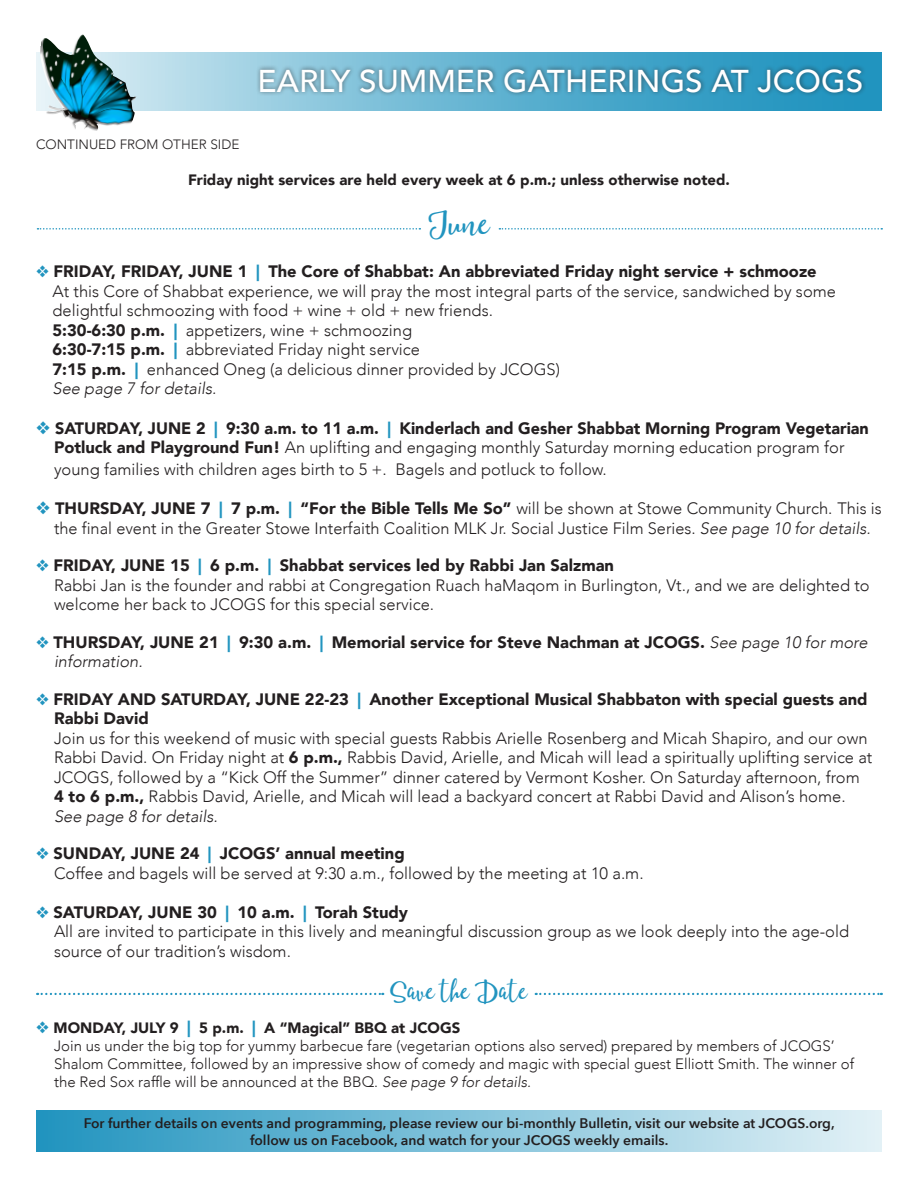
<style>
.page{position:relative;width:918px;height:1188px;background:#fff}
.page>*{position:absolute;margin:0;border:0;box-sizing:border-box;transform-origin:0 0}
.t1{font:39px "Moments";color:#2194bf}
.t2{font:500 31.5px "Avenir";color:#fff}
.t3{font:30px "Moments";color:#2194bf}
.text{font:300 16.5px/19.5px "Avenir";color:#231f20}
.text-2{font:900 16.5px/19.5px "Avenir";color:#231f20}
.bold{font:900 16.5px "Avenir";color:#231f20}
.text-3{font:italic 300 16.5px "Avenir";color:#231f20}
.t4{font:300 15px/18px "Avenir";color:#231f20}
.t5{font:900 15px "Avenir";color:#231f20}
.t6{font:600 13.8px/16.6px "Avenir Next";color:#231f20;text-align:center}
.t7{font:300 13.5px "Avenir";color:#231f20}
.s1{color:#2194bf}
.s2{font-weight:900}
.s3{font-weight:900;color:#2194bf}
.s4{font-weight:300}
.s5{font-style:italic}
.s6{font-weight:300;font-style:italic}
.s7{font-size:16.5px;color:#2194bf}
</style>
<div class="page">
<svg style="left:37px;top:993px;width:346px;height:2px"></svg>
<svg style="left:536px;top:993px;width:346px;height:2px"></svg>
<svg style="left:36px;top:52px;width:846px;height:59px;background:#70bad5"></svg>
<div style="left:256px;top:64px;width:610px;height:33px;background:#231f20;opacity:.6"></div>
<div style="left:36px;top:1110px;width:882px;height:42px;background:linear-gradient(to right,#2093bf,#ebf5f9)"></div>
<div style="left:882px;top:1095px;width:36px;height:90px;background:#fff"></div>
<svg style="left:38px;top:228px;width:382px;height:2px"></svg>
<svg style="left:499px;top:228px;width:383px;height:2px"></svg>
<img style="left:40px;top:34px;width:97px;height:97px">
<p class="t7" style="left:36px;top:137px;width:205px">CONTINUED FROM OTHER SIDE</p>
<p class="t2" style="left:258px;top:53px;width:607px">EARLY SUMMER GATHERINGS AT JCOGS</p>
<p class="t5" style="left:188px;top:166px;width:543px">Friday night services are held every week at 6 p.m.; unless otherwise noted.</p>
<p class="t1" style="left:428px;top:199px;width:63px">June</p>
<p class="bold" style="left:36px;top:257px;width:782px"><span class="s1">❖</span> FRIDAY, FRIDAY, JUNE 1 <span class="s1">|</span> The Core of Shabbat: An abbreviated Friday night service + schmooze</p>
<p class="text" style="left:52px;top:281px;width:785px">At this Core of Shabbat experience, we will pray the most integral parts of the service, sandwiched by some delightful schmoozing with food + wine + old + new friends.</p>
<p class="text" style="left:52px;top:320px;width:361px"><span class="s2">5:30-6:30 p.m.</span> <span class="s3">|</span> appetizers, wine + schmoozing</p>
<p class="text" style="left:52px;top:340px;width:369px"><span class="s2">6:30-7:15 p.m.</span> <span class="s3">|</span> abbreviated Friday night service</p>
<p class="text" style="left:52px;top:359px;width:509px"><span class="s2">7:15 p.m.</span> <span class="s3">|</span> enhanced Oneg (a delicious dinner provided by JCOGS)</p>
<p class="text-3" style="left:52px;top:379px;width:165px">See page 7 for details.</p>
<p class="text-2" style="left:36px;top:418px;width:834px;text-align:center"><span class="s1">❖</span> SATURDAY, JUNE 2 <span class="s1">|</span> 9:30 a.m. to 11 a.m. <span class="s1">|</span> Kinderlach and Gesher Shabbat Morning Program Vegetarian<br>Potluck and Playground Fun! <span class="s4">An uplifting and engaging monthly Saturday morning education program for</span></p>
<p class="text" style="left:54px;top:459px;width:554px">young families with children ages birth to 5 +. Bagels and potluck to follow.</p>
<p class="text" style="left:36px;top:499px;width:847px;text-align:center"><span class="s1">❖</span> <span class="s2">THURSDAY, JUNE 7</span> <span class="s3">|</span> <span class="s2">7 p.m.</span> <span class="s3">|</span> <span class="s2">“For the Bible Tells Me So”</span> will be shown at Stowe Community Church. This is the final event in the Greater Stowe Interfaith Coalition MLK Jr. Social Justice Film Series. <span class="s5">See page 10 for details.</span></p>
<p class="text-2" style="left:36px;top:555px;width:580px"><span class="s1">❖</span> FRIDAY, JUNE 15 <span class="s1">|</span> 6 p.m. <span class="s1">|</span> Shabbat services led by Rabbi Jan Salzman</p>
<p class="text" style="left:54px;top:575px;width:817px">Rabbi Jan is the founder and rabbi at Congregation Ruach haMaqom in Burlington, Vt., and we are delighted to welcome her back to JCOGS for this special service.</p>
<p class="text-2" style="left:54px;top:632px;width:815px;text-indent:-18px"><span class="s1">❖</span> THURSDAY, JUNE 21 <span class="s1">|</span> 9:30 a.m. <span class="s1">|</span> Memorial service for Steve Nachman at JCOGS. <span class="s6">See page 10 for more information.</span></p>
<p class="text-2" style="left:54px;top:689px;width:815px;text-indent:-18px"><span class="s1">❖</span> FRIDAY AND SATURDAY, JUNE 22-23 <span class="s1">|</span> Another Exceptional Musical Shabbaton with special guests and<br>Rabbi David</p>
<p class="text" style="left:54px;top:728px;width:820px">Join us for this weekend of music with special guests Rabbis Arielle Rosenberg and Micah Shapiro, and our own Rabbi David. On Friday night at <span class="s2">6 p.m.,</span> Rabbis David, Arielle, and Micah will lead a spiritually uplifting service at JCOGS, followed by a “Kick Off the Summer” dinner catered by Vermont Kosher. On Saturday afternoon, from <span class="s2">4 to 6 p.m.,</span> Rabbis David, Arielle, and Micah will lead a backyard concert at Rabbi David and Alison’s home.<br><span class="s5">See page 8 for details.</span></p>
<p class="text-2" style="left:36px;top:843px;width:370px"><span class="s1">❖</span> SUNDAY, JUNE 24 <span class="s1">|</span> JCOGS’ annual meeting</p>
<p class="text" style="left:54px;top:863px;width:591px">Coffee and bagels will be served at 9:30 a.m., followed by the meeting at 10 a.m.</p>
<p class="text-2" style="left:36px;top:902px;width:374px"><span class="s1">❖</span> SATURDAY, JUNE 30 <span class="s1">|</span> 10 a.m. <span class="s1">|</span> Torah Study</p>
<p class="text" style="left:54px;top:922px;width:797px">All are invited to participate in this lively and meaningful discussion group as we look deeply into the age-old source of our tradition’s wisdom.</p>
<p class="t3" style="left:391px;top:972px;width:138px">Save the Date</p>
<p class="t5" style="left:36px;top:1015px;width:426px"><span class="s1">❖</span> MONDAY, JULY 9 <span class="s7">|</span> 5 p.m. <span class="s7">|</span> A “Magical” BBQ at JCOGS</p>
<p class="t4" style="left:54px;top:1037px;width:782px">Join us under the big top for yummy barbecue fare (vegetarian options also served) prepared by members of JCOGS’</p>
<p class="t4" style="left:54px;top:1055px;width:802px">Shalom Committee, followed by an impressive show of comedy and magic with special guest Elliott Smith. The winner of the Red Sox raffle will be announced at the BBQ. <span class="s5">See page 9 for details.</span></p>
<p class="t6" style="left:84px;top:1114px;width:752px">For further details on events and programming, please review our bi-monthly Bulletin, visit our website at JCOGS.org, follow us on Facebook, and watch for your JCOGS weekly emails.</p>
</div>
